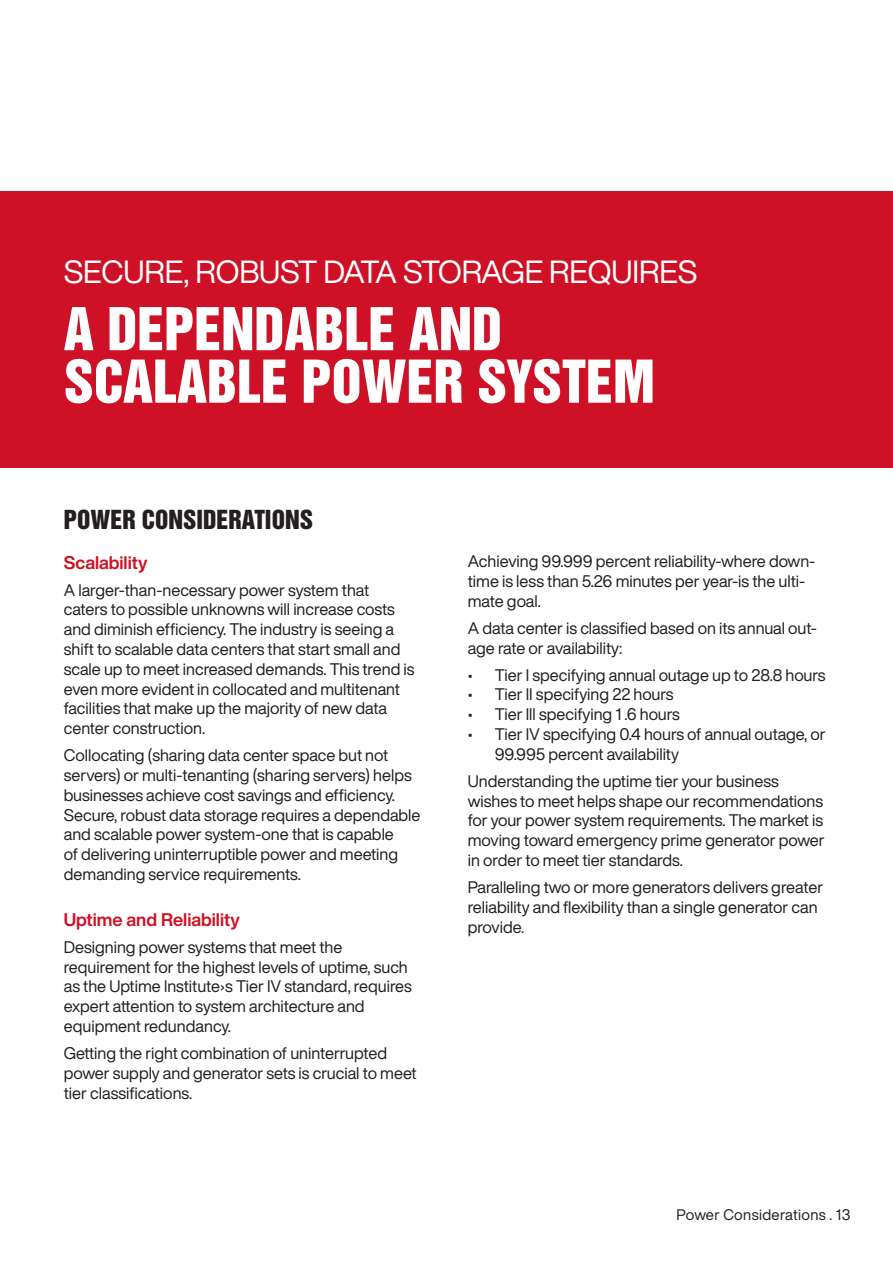
<style>
.page{position:relative;width:893px;height:1263px;background:#fff}
.page>*{position:absolute;margin:0;border:0;box-sizing:border-box;transform-origin:0 0}
.t1{font:54px/52.5px "Helvetica Inserat LT Std";color:#fff}
.t2{font:31.5px "Helvetica Now Display";color:#fff}
.t3{font:24px "Helvetica Inserat LT Std";color:#231f20}
.t4{font:700 18px "Helvetica Now Display";color:#ce1126}
.t5{font:16.5px/19.8px "Helvetica Now Display";color:#231f20}
.t6{font:15px "Helvetica Now Display";letter-spacing:.025em;color:#231f20}
</style>
<div class="page">
<div style="left:0;top:191px;width:893px;height:277px;background:#ce1126"></div>
<h2 class="t2" style="left:64px;top:250px;width:635px">SECURE, ROBUST DATA STORAGE REQUIRES</h2>
<h1 class="t1" style="left:64px;top:304px;width:593px">A DEPENDABLE AND<br>SCALABLE POWER SYSTEM</h1>
<h3 class="t3" style="left:64px;top:506px;width:251px">POWER CONSIDERATIONS</h3>
<p class="t4" style="left:64px;top:550px;width:85px">Scalability</p>
<p class="t5" style="left:64px;top:580px;width:352px">A larger-than-necessary power system that caters to possible unknowns will increase costs and diminish efficiency. The industry is seeing a shift to scalable data centers that start small and scale up to meet increased demands. This trend is even more evident in collocated and multitenant facilities that make up the majority of new data center construction.</p>
<p class="t5" style="left:64px;top:745px;width:358px">Collocating (sharing data center space but not servers) or multi-tenanting (sharing servers) helps businesses achieve cost savings and efficiency.<br>Secure, robust data storage requires a dependable and scalable power system-one that is capable<br>of delivering uninterruptible power and meeting demanding service requirements.</p>
<p class="t4" style="left:64px;top:907px;width:177px">Uptime and Reliability</p>
<p class="t5" style="left:64px;top:937px;width:350px">Designing power systems that meet the requirement for the highest levels of uptime, such as the Uptime lnstitute›s Tier IV standard, requires expert attention to system architecture and equipment redundancy.</p>
<p class="t5" style="left:64px;top:1043px;width:354px">Getting the right combination of uninterrupted power supply and generator sets is crucial to meet tier classifications.</p>
<p class="t5" style="left:468px;top:551px;width:349px">Achieving 99.999 percent reliability-where down&shy;time is less than 5.26 minutes per year-is the ulti&shy;mate goal.</p>
<p class="t5" style="left:468px;top:618px;width:351px">A data center is classified based on its annual out&shy;age rate or availability:</p>
<p class="t5" style="left:468px;top:665px;width:359px">• Tier I specifying annual outage up to 28.8 hours</p>
<p class="t5" style="left:468px;top:685px;width:207px">• Tier II specifying 22 hours</p>
<p class="t5" style="left:468px;top:704px;width:214px">• Tier Ill specifying 1 .6 hours</p>
<p class="t5" style="left:495px;top:724px;width:332px;text-indent:-27px">• Tier IV specifying 0.4 hours of annual outage, or<br>99.995 percent availability</p>
<p class="t5" style="left:468px;top:771px;width:358px">Understanding the uptime tier your business wishes to meet helps shape our recommendations for your power system requirements. The market is moving toward emergency prime generator power in order to meet tier standards.</p>
<p class="t5" style="left:468px;top:877px;width:357px">Paralleling two or more generators delivers greater reliability and flexibility than a single generator can provide.</p>
<p class="t6" style="left:677px;top:1205px;width:175px">Power Considerations . 13</p>
</div>
